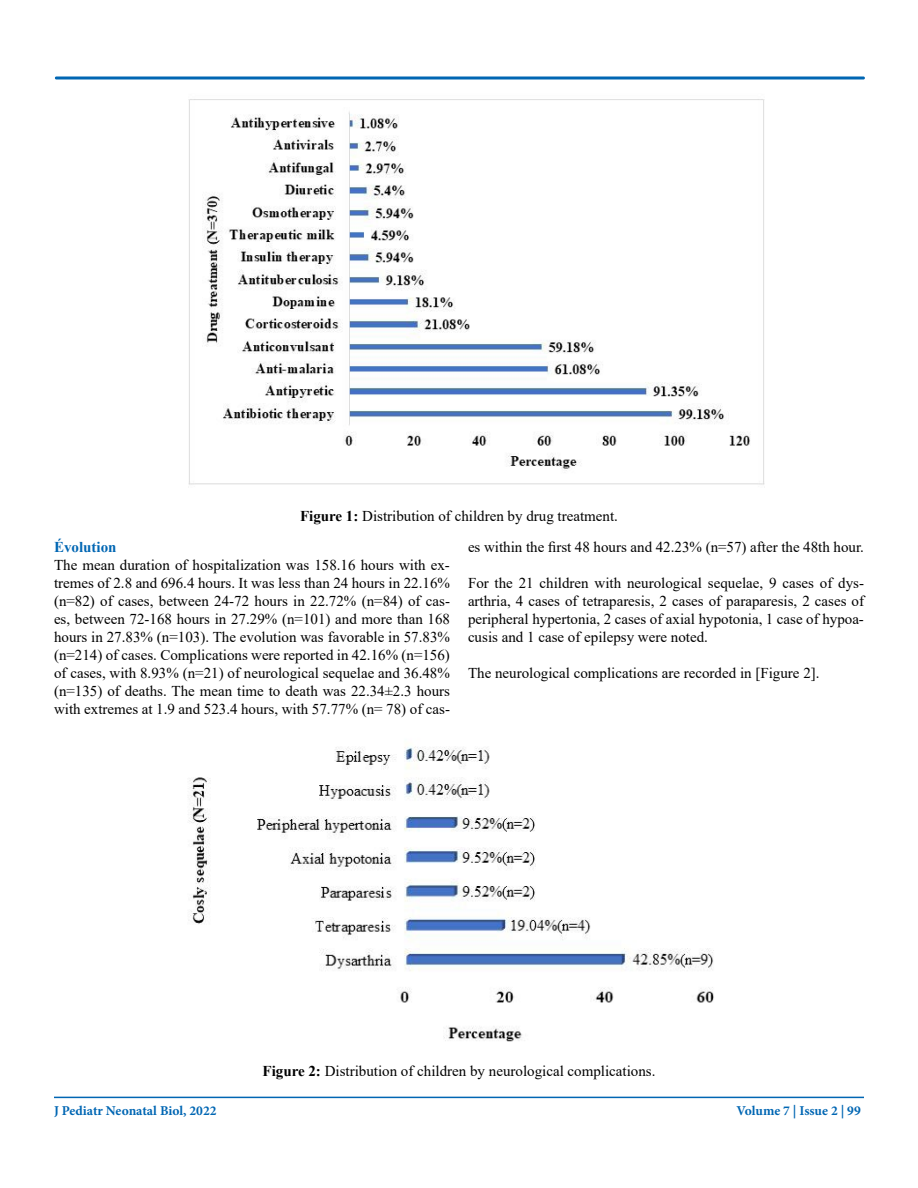
<style>
.page{position:relative;width:918px;height:1188px;background:#fff}
.page>*{position:absolute;margin:0;border:0;box-sizing:border-box;transform-origin:0 0}
.t1{font:15px/18px "Times New Roman";color:#000;text-align:justify}
.t2{font:700 15px "Times New Roman";color:#0066b3}
.t3{font:700 13.5px "Minion Pro";color:#0066b3}
.s1{font-weight:700}
</style>
<div class="page">
<hr style="left:54px;top:1097px;width:810px;height:1px;background:#0066b3">
<div style="left:55px;top:76px;width:810px;height:4px;border:2px solid #0066b3"></div>
<img style="left:188px;top:99px;width:577px;height:386px">
<img style="left:188px;top:746px;width:526px;height:296px">
<p class="t1" style="left:300px;top:507px;width:320px"><span class="s1">Figure 1:</span> Distribution of children by drug treatment.</p>
<p class="t2" style="left:54px;top:536px;width:64px">Évolution</p>
<p class="t1" style="left:54px;top:556px;width:398px">The mean duration of hospitalization was 158.16 hours with ex&shy;tremes of 2.8 and 696.4 hours. It was less than 24 hours in 22.16% (n=82) of cases, between 24-72 hours in 22.72% (n=84) of cas&shy;es, between 72-168 hours in 27.29% (n=101) and more than 168 hours in 27.83% (n=103). The evolution was favorable in 57.83% (n=214) of cases. Complications were reported in 42.16% (n=156) of cases, with 8.93% (n=21) of neurological sequelae and 36.48% (n=135) of deaths. The mean time to death was 22.34±2.3 hours with extremes at 1.9 and 523.4 hours, with 57.77% (n= 78) of cas-</p>
<p class="t1" style="left:468px;top:538px;width:397px">es within the first 48 hours and 42.23% (n=57) after the 48th hour.</p>
<p class="t1" style="left:468px;top:574px;width:398px">For the 21 children with neurological sequelae, 9 cases of dys&shy;arthria, 4 cases of tetraparesis, 2 cases of paraparesis, 2 cases of peripheral hypertonia, 2 cases of axial hypotonia, 1 case of hypoa&shy;cusis and 1 case of epilepsy were noted.</p>
<p class="t1" style="left:468px;top:664px;width:353px">The neurological complications are recorded in [Figure 2].</p>
<p class="t1" style="left:263px;top:1062px;width:395px"><span class="s1">Figure 2:</span> Distribution of children by neurological complications.</p>
<p class="t3" style="left:54px;top:1101px;width:164px">J Pediatr Neonatal Biol, 2022</p>
<p class="t3" style="left:737px;top:1101px;width:126px">Volume 7 | Issue 2 | 99</p>
</div>
